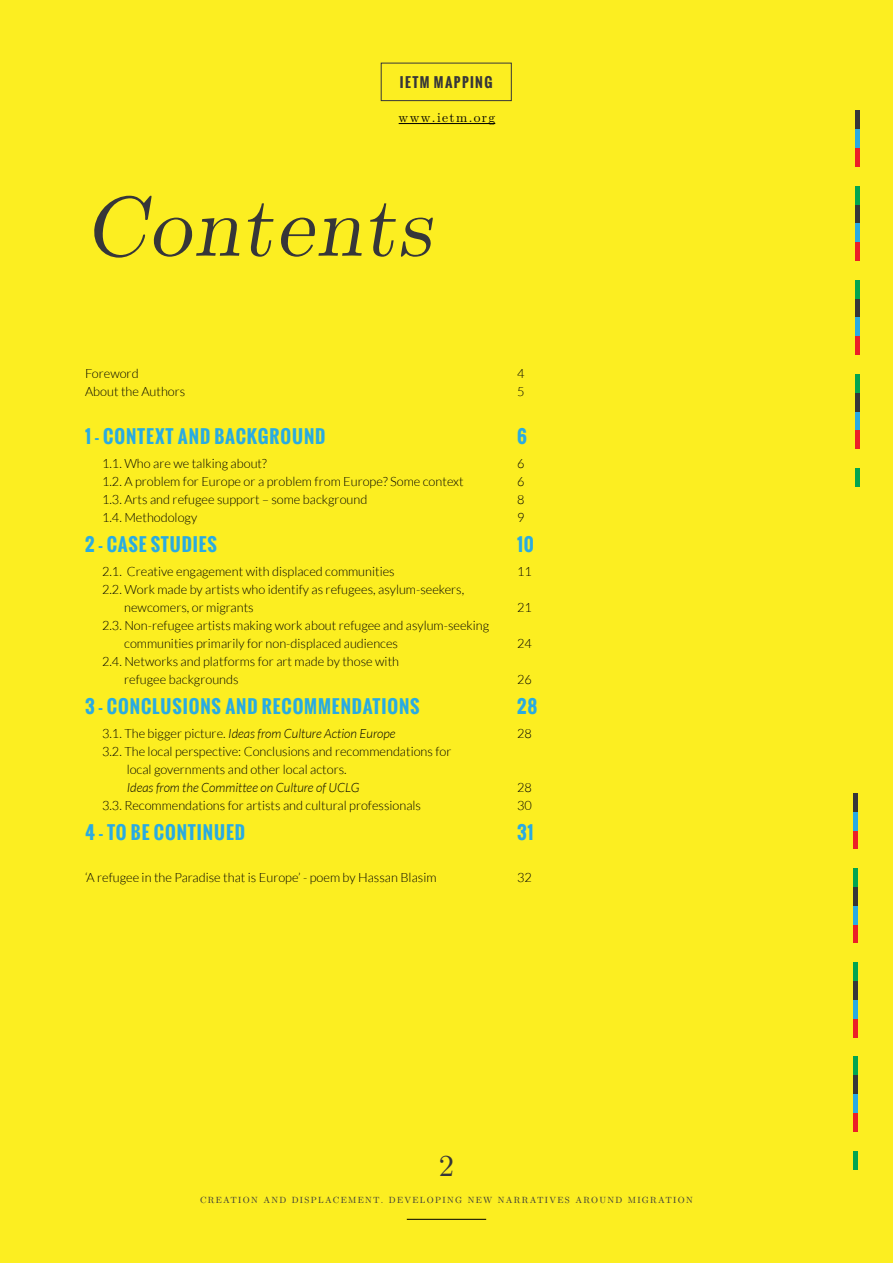
<style>
.page{position:relative;width:893px;height:1263px;background:#fcee21}
.page>*{position:absolute;margin:0;border:0;box-sizing:border-box;transform-origin:0 0}
.t1{font:85.2px "LM Roman Slant 10";letter-spacing:.025em;color:#363639}
.t2{font:30.6px "LM Roman 10";color:#363639}
.t3{font:700 18px "Oswald";letter-spacing:.05em;color:#29abe2}
.t4{font:13.5px "LM Roman 10";color:#000}
.t5{font:700 13.5px "Oswald";letter-spacing:.1em;color:#363639}
.t6{font:300 12.75px/18px "Lato";color:#000}
.t7{font:italic 300 12.75px "Lato";color:#000}
.t8{font:9px "LM Roman 10";letter-spacing:.145em;color:#363639}
.s1{font-style:normal}
</style>
<div class="page">
<hr style="left:407px;top:1219px;width:79px;height:1px;background:#000">
<hr style="left:856px;top:393px;width:4px;height:19px;background:#363639">
<hr style="left:856px;top:299px;width:4px;height:18px;background:#363639">
<hr style="left:856px;top:205px;width:4px;height:18px;background:#363639">
<hr style="left:856px;top:111px;width:4px;height:18px;background:#363639">
<hr style="left:856px;top:412px;width:4px;height:18px;background:#29abe2">
<hr style="left:856px;top:317px;width:4px;height:19px;background:#29abe2">
<hr style="left:856px;top:223px;width:4px;height:19px;background:#29abe2">
<hr style="left:856px;top:129px;width:4px;height:19px;background:#29abe2">
<hr style="left:856px;top:430px;width:4px;height:19px;background:#ec2027">
<hr style="left:856px;top:336px;width:4px;height:19px;background:#ec2027">
<hr style="left:856px;top:242px;width:4px;height:19px;background:#ec2027">
<hr style="left:856px;top:148px;width:4px;height:19px;background:#ec2027">
<hr style="left:856px;top:468px;width:4px;height:19px;background:#02a54f">
<hr style="left:856px;top:374px;width:4px;height:19px;background:#02a54f">
<hr style="left:856px;top:280px;width:4px;height:19px;background:#02a54f">
<hr style="left:856px;top:186px;width:4px;height:19px;background:#02a54f">
<hr style="left:854px;top:1075px;width:4px;height:19px;background:#363639">
<hr style="left:854px;top:981px;width:4px;height:19px;background:#363639">
<hr style="left:854px;top:887px;width:4px;height:19px;background:#363639">
<hr style="left:854px;top:793px;width:4px;height:19px;background:#363639">
<hr style="left:854px;top:1094px;width:4px;height:19px;background:#29abe2">
<hr style="left:854px;top:1000px;width:4px;height:19px;background:#29abe2">
<hr style="left:854px;top:906px;width:4px;height:19px;background:#29abe2">
<hr style="left:854px;top:812px;width:4px;height:19px;background:#29abe2">
<hr style="left:854px;top:1113px;width:4px;height:19px;background:#ec2027">
<hr style="left:854px;top:1019px;width:4px;height:19px;background:#ec2027">
<hr style="left:854px;top:925px;width:4px;height:18px;background:#ec2027">
<hr style="left:854px;top:831px;width:4px;height:18px;background:#ec2027">
<hr style="left:854px;top:1150px;width:4px;height:19px;background:#02a54f">
<hr style="left:854px;top:1056px;width:4px;height:19px;background:#02a54f">
<hr style="left:854px;top:962px;width:4px;height:19px;background:#02a54f">
<hr style="left:854px;top:868px;width:4px;height:19px;background:#02a54f">
<hr style="left:399px;top:123px;width:96px;height:1px;background:#000">
<div style="left:381px;top:63px;width:131px;height:38px;border:1px solid #363639"></div>
<p class="t5" style="left:400px;top:73px;width:94px">IETM MAPPING</p>
<p class="t4" style="left:399px;top:106px;width:98px">WWW.IETM.ORG</p>
<h1 class="t1" style="left:85px;top:160px;width:348px">Contents</h1>
<p class="t6" style="left:85px;top:364px;width:55px">Foreword</p>
<p class="t6" style="left:517px;top:364px;width:9px">4</p>
<p class="t6" style="left:85px;top:382px;width:102px">About the Authors</p>
<p class="t6" style="left:517px;top:382px;width:9px">5</p>
<h3 class="t3" style="left:85px;top:423px;width:242px">1 - CONTEXT AND BACKGROUND</h3>
<h3 class="t3" style="left:517px;top:423px;width:11px">6</h3>
<p class="t6" style="left:102px;top:454px;width:166px">1.1. Who are we talking about?</p>
<p class="t6" style="left:517px;top:454px;width:9px">6</p>
<p class="t6" style="left:102px;top:472px;width:363px">1.2. A problem for Europe or a problem from Europe? Some context</p>
<p class="t6" style="left:517px;top:472px;width:9px">6</p>
<p class="t6" style="left:102px;top:490px;width:267px">1.3. Arts and refugee support – some background</p>
<p class="t6" style="left:517px;top:490px;width:9px">8</p>
<p class="t6" style="left:102px;top:508px;width:97px">1.4. Methodology</p>
<p class="t6" style="left:517px;top:508px;width:9px">9</p>
<h3 class="t3" style="left:85px;top:531px;width:133px">2 - CASE STUDIES</h3>
<h3 class="t3" style="left:517px;top:531px;width:18px">10</h3>
<p class="t6" style="left:102px;top:562px;width:294px">2.1. Creative engagement with displaced communities</p>
<p class="t6" style="left:517px;top:562px;width:16px">11</p>
<p class="t6" style="left:124px;top:580px;width:342px;text-indent:-22px">2.2. Work made by artists who identify as refugees, asylum-seekers, newcomers, or migrants</p>
<p class="t6" style="left:517px;top:598px;width:16px">21</p>
<p class="t6" style="left:124px;top:616px;width:366px;text-indent:-22px">2.3. Non-refugee artists making work about refugee and asylum-seeking communities primarily for non-displaced audiences</p>
<p class="t6" style="left:124px;top:652px;width:276px;text-indent:-22px">2.4. Networks and platforms for art made by those with refugee backgrounds</p>
<p class="t6" style="left:517px;top:634px;width:16px">24</p>
<p class="t6" style="left:517px;top:670px;width:16px">26</p>
<h3 class="t3" style="left:85px;top:693px;width:336px">3 - CONCLUSIONS AND RECOMMENDATIONS</h3>
<h3 class="t3" style="left:517px;top:693px;width:22px">28</h3>
<p class="t7" style="left:102px;top:727px;width:295px"><span class="s1">3.1. The bigger picture.</span> Ideas from Culture Action Europe</p>
<p class="t6" style="left:517px;top:724px;width:16px">28</p>
<p class="t6" style="left:127px;top:742px;width:326px;text-indent:-25px">3.2. The local perspective: Conclusions and recommendations for local governments and other local actors.</p>
<p class="t7" style="left:127px;top:781px;width:234px">Ideas from the Committee on Culture of UCLG</p>
<p class="t6" style="left:517px;top:778px;width:16px">28</p>
<p class="t6" style="left:102px;top:796px;width:321px">3.3. Recommendations for artists and cultural professionals</p>
<p class="t6" style="left:517px;top:796px;width:16px">30</p>
<h3 class="t3" style="left:85px;top:819px;width:161px">4 - TO BE CONTINUED</h3>
<h3 class="t3" style="left:517px;top:819px;width:18px">31</h3>
<p class="t6" style="left:85px;top:868px;width:353px">‘A refugee in the Paradise that is Europe’ - poem by Hassan Blasim</p>
<p class="t6" style="left:517px;top:868px;width:16px">32</p>
<h2 class="t2" style="left:439px;top:1141px;width:17px">2</h2>
<p class="t8" style="left:200px;top:1193px;width:494px">CREATION AND DISPLACEMENT. DEVELOPING NEW NARRATIVES AROUND MIGRATION</p>
</div>
